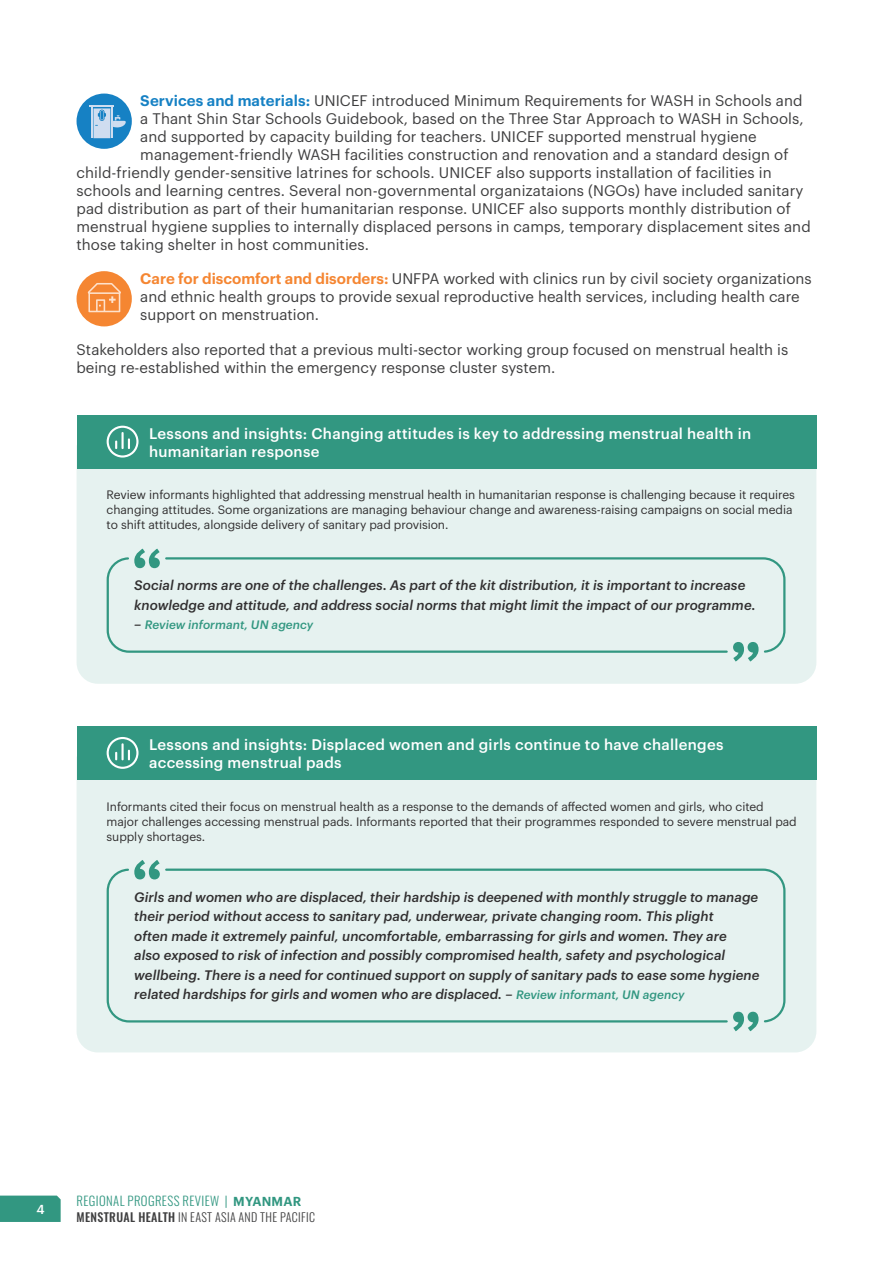
<style>
.page{position:relative;width:893px;height:1263px;background:#fff}
.page>*{position:absolute;margin:0;border:0;box-sizing:border-box;transform-origin:0 0}
.t1{font:15px/18px "Graphik";letter-spacing:.005em;color:#3e3e3f}
.t2{font:500 15px/18px "Graphik";letter-spacing:.02em;color:#fff}
.t3{font:italic 500 13.5px/19.5px "Graphik";letter-spacing:.005em;color:#312f30}
.t4{font:300 12.75px "Oswald";letter-spacing:.03em;color:#329781}
.t5{font:500 12.75px "Graphik";color:#fff}
.t6{font:12px/15px "Graphik";letter-spacing:-.005em;color:#312f30}
.t7{font:300 12px "Oswald";letter-spacing:.03em;color:#3e3e3f}
.t8{font:italic 500 12px "Graphik";letter-spacing:.005em;color:#329781}
.s1{font-weight:600;color:#1681c4}
.s2{font-weight:600;color:#f58632}
.s3{font-size:13.5px;color:#312f30}
.s4{font-size:12px;color:#329781}
.s5{font-family:"Graphik";font-weight:600}
.s6{font-weight:500}
</style>
<div class="page">
<div style="left:0;top:1195px;width:61px;height:27px;background:#329781"></div>
<div style="left:77px;top:468px;width:739px;height:216px;background:#e6f2f0"></div>
<div style="left:77px;top:779px;width:739px;height:273px;background:#e6f2f0"></div>
<svg style="left:105px;top:556px;width:59px;height:98px;background:#daece8"></svg>
<svg style="left:105px;top:867px;width:59px;height:157px;background:#dcedea"></svg>
<div style="left:164px;top:556px;width:623px;height:98px;background:#e6f2f0"></div>
<div style="left:164px;top:867px;width:623px;height:157px;background:#e6f2f0"></div>
<svg style="left:134px;top:549px;width:26px;height:19px"></svg>
<svg style="left:134px;top:860px;width:26px;height:19px"></svg>
<svg style="left:733px;top:642px;width:26px;height:19px"></svg>
<svg style="left:733px;top:1012px;width:26px;height:19px"></svg>
<div style="left:77px;top:415px;width:739px;height:53px;background:#329781"></div>
<div style="left:77px;top:726px;width:739px;height:53px;background:#329781"></div>
<svg style="left:107px;top:426px;width:32px;height:32px"></svg>
<svg style="left:107px;top:737px;width:32px;height:32px"></svg>
<div style="left:77px;top:271px;width:55px;height:55px;background:#f58632;border-radius:50%"></div>
<svg style="left:88px;top:283px;width:33px;height:29px"></svg>
<div style="left:77px;top:94px;width:55px;height:55px;background:#1681c4;border-radius:50%"></div>
<svg style="left:90px;top:106px;width:36px;height:32px"></svg>
<p class="t1" style="left:140px;top:90px;width:664px"><span class="s1">Services and materials:</span> UNICEF introduced Minimum Requirements for WASH in Schools and</p>
<p class="t1" style="left:140px;top:108px;width:665px">a Thant Shin Star Schools Guidebook, based on the Three Star Approach to WASH in Schools,</p>
<p class="t1" style="left:140px;top:126px;width:618px">and supported by capacity building for teachers. UNICEF supported menstrual hygiene</p>
<p class="t1" style="left:140px;top:144px;width:650px">management-friendly WASH facilities construction and renovation and a standard design of</p>
<p class="t1" style="left:77px;top:162px;width:697px">child-friendly gender-sensitive latrines for schools. UNICEF also supports installation of facilities in</p>
<p class="t1" style="left:77px;top:180px;width:728px">schools and learning centres. Several non-governmental organizataions (NGOs) have included sanitary</p>
<p class="t1" style="left:77px;top:198px;width:716px">pad distribution as part of their humanitarian response. UNICEF also supports monthly distribution of</p>
<p class="t1" style="left:77px;top:216px;width:736px">menstrual hygiene supplies to internally displaced persons in camps, temporary displacement sites and</p>
<p class="t1" style="left:77px;top:234px;width:294px">those taking shelter in host communities.</p>
<p class="t1" style="left:140px;top:268px;width:673px"><span class="s2">Care for discomfort and disorders:</span> UNFPA worked with clinics run by civil society organizations and ethnic health groups to provide sexual reproductive health services, including health care support on menstruation.</p>
<p class="t1" style="left:77px;top:339px;width:713px">Stakeholders also reported that a previous multi-sector working group focused on menstrual health is being re-established within the emergency response cluster system.</p>
<p class="t2" style="left:149px;top:423px;width:604px">Lessons and insights: Changing attitudes is key to addressing menstrual health in humanitarian response</p>
<p class="t6" style="left:107px;top:486px;width:690px">Review informants highlighted that addressing menstrual health in humanitarian response is challenging because it requires changing attitudes. Some organizations are managing behaviour change and awareness-raising campaigns on social media to shift attitudes, alongside delivery of sanitary pad provision.</p>
<p class="t3" style="left:134px;top:575px;width:623px">Social norms are one of the challenges. As part of the kit distribution, it is important to increase knowledge and attitude, and address social norms that might limit the impact of our programme.</p>
<p class="t8" style="left:134px;top:616px;width:180px"><span class="s3">–</span> Review informant, UN agency</p>
<p class="t2" style="left:149px;top:734px;width:576px">Lessons and insights: Displaced women and girls continue to have challenges accessing menstrual pads</p>
<p class="t6" style="left:107px;top:798px;width:692px">Informants cited their focus on menstrual health as a response to the demands of affected women and girls, who cited major challenges accessing menstrual pads. Informants reported that their programmes responded to severe menstrual pad supply shortages.</p>
<p class="t3" style="left:134px;top:886px;width:627px">Girls and women who are displaced, their hardship is deepened with monthly struggle to manage their period without access to sanitary pad, underwear, private changing room. This plight<br>often made it extremely painful, uncomfortable, embarrassing for girls and women. They are<br>also exposed to risk of infection and possibly compromised health, safety and psychological wellbeing. There is a need for continued support on supply of sanitary pads to ease some hygiene related hardships for girls and women who are displaced. – <span class="s4">Review informant, UN agency</span></p>
<p class="t5" style="left:36px;top:1199px;width:10px">4</p>
<p class="t4" style="left:77px;top:1189px;width:226px">REGIONAL PROGRESS REVIEW | <span class="s5">MYANMAR</span></p>
<p class="t7" style="left:77px;top:1206px;width:240px"><span class="s6">MENSTRUAL HEALTH</span> IN EAST ASIA AND THE PACIFIC</p>
</div>
